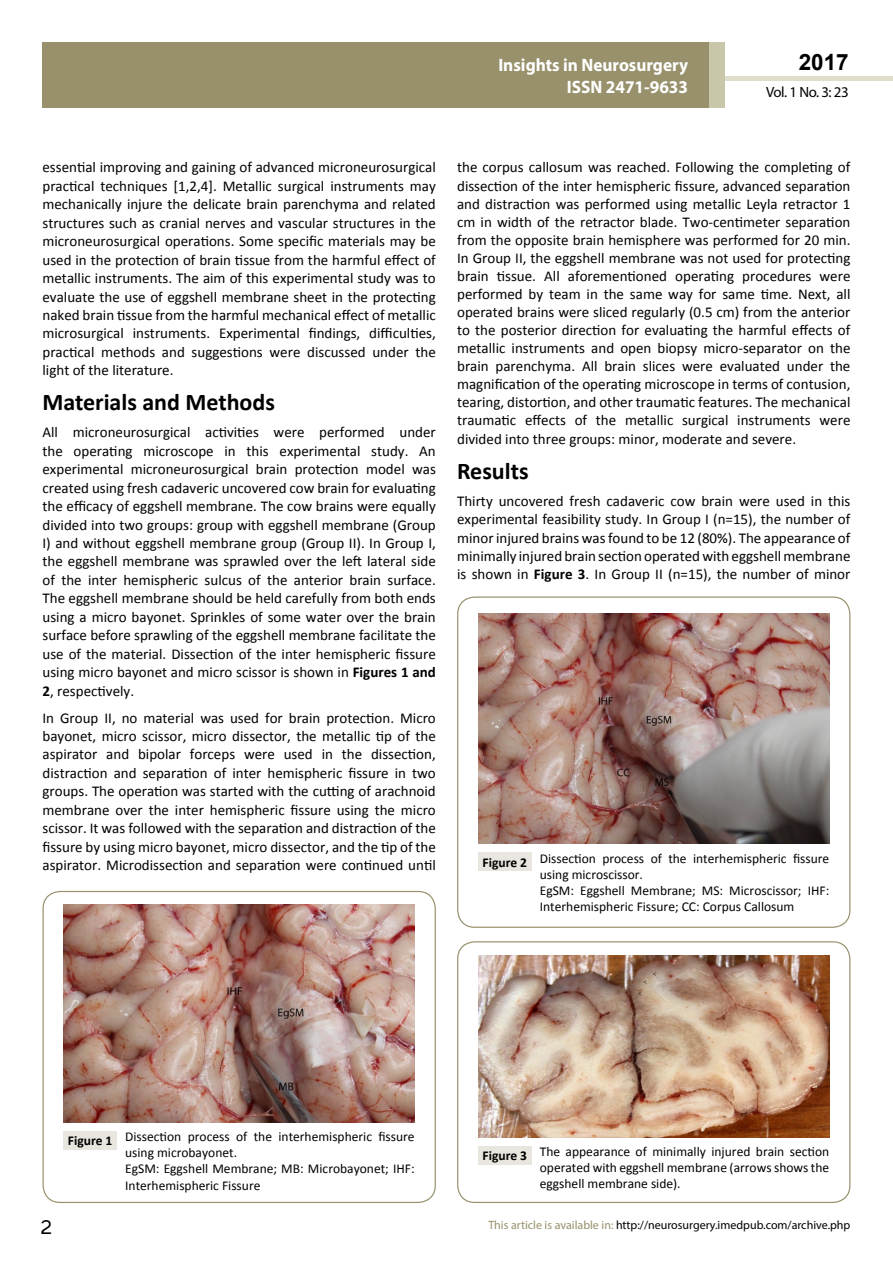
<style>
.page{position:relative;width:893px;height:1263px;background:#fff}
.page>*{position:absolute;margin:0;border:0;box-sizing:border-box;transform-origin:0 0}
.t1{font:25.5px "Tunga";color:#000}
.t2{font:700 24px "Calibri";color:#000}
.t3{font:700 22.5px "Arial";color:#000}
.t4{font:700 18px/21.6px "Myriad Pro";color:#fff;text-align:right;scale:.96 1}
.t5{font:15px/18.5px "Calibri";color:#000;text-align:justify}
.t6{font:14.85px "Myriad Pro";letter-spacing:-.03em;color:#000}
.t7{font:13.5px/16.2px "Calibri";color:#000}
.t8{font:12px "Myriad Pro";color:#000}
.s1{font-weight:700}
.s2{color:#98916c}
</style>
<div class="page">
<div style="left:725px;top:76px;width:168px;height:5px;background:#dfdec9"></div>
<div style="left:43px;top:42px;width:666px;height:66px;background:#98916c"></div>
<div style="left:709px;top:42px;width:16px;height:66px;background:#c9c7a9"></div>
<div style="left:43px;top:891px;width:393px;height:312px;border:1px solid #98916c;border-radius:17px"></div>
<img style="left:64px;top:904px;width:351px;height:218px">
<div style="left:64px;top:1131px;width:53px;height:18px;background:#e9e6df"></div>
<div style="left:457px;top:596px;width:393px;height:332px;border:1px solid #98916c;border-radius:17px"></div>
<img style="left:478px;top:613px;width:351px;height:231px">
<div style="left:478px;top:852px;width:53px;height:19px;background:#e9e6df"></div>
<div style="left:457px;top:941px;width:393px;height:262px;border:1px solid #98916c;border-radius:17px"></div>
<img style="left:478px;top:956px;width:351px;height:181px">
<div style="left:478px;top:1146px;width:53px;height:18px;background:#e9e6df"></div>
<p class="t4" style="left:517px;top:53px;width:198px">ARCHIVOS DE MEDICINA<br>ISSN 1698-9465</p>
<h3 class="t3" style="left:799px;top:47px;width:52px">2017</h3>
<p class="t4" style="left:498px;top:54px;width:199px">Insights in Neurosurgery<br>ISSN 2471-9633</p>
<p class="t6" style="left:766px;top:83px;width:84px">Vol. 1 No. 3: 23</p>
<p class="t5" style="left:43px;top:158px;width:395px">essential improving and gaining of advanced microneurosurgical practical techniques [1,2,4]. Metallic surgical instruments may mechanically injure the delicate brain parenchyma and related structures such as cranial nerves and vascular structures in the microneurosurgical operations. Some specific materials may be used in the protection of brain tissue from the harmful effect of metallic instruments. The aim of this experimental study was to evaluate the use of eggshell membrane sheet in the protecting naked brain tissue from the harmful mechanical effect of metallic microsurgical instruments. Experimental findings, difficulties, practical methods and suggestions were discussed under the light of the literature.</p>
<h2 class="t2" style="left:43px;top:387px;width:234px">Materials and Methods</h2>
<p class="t5" style="left:43px;top:423px;width:395px">All microneurosurgical activities were performed under the operating microscope in this experimental study. An experimental microneurosurgical brain protection model was created using fresh cadaveric uncovered cow brain for evaluating the efficacy of eggshell membrane. The cow brains were equally divided into two groups: group with eggshell membrane (Group I) and without eggshell membrane group (Group II). In Group I, the eggshell membrane was sprawled over the left lateral side of the inter hemispheric sulcus of the anterior brain surface.<br>The eggshell membrane should be held carefully from both ends using a micro bayonet. Sprinkles of some water over the brain surface before sprawling of the eggshell membrane facilitate the use of the material. Dissection of the inter hemispheric fissure using micro bayonet and micro scissor is shown in <span class="s1">Figures 1 and 2</span>, respectively.</p>
<p class="t5" style="left:43px;top:708px;width:395px">In Group II, no material was used for brain protection. Micro bayonet, micro scissor, micro dissector, the metallic tip of the aspirator and bipolar forceps were used in the dissection, distraction and separation of inter hemispheric fissure in two groups. The operation was started with the cutting of arachnoid membrane over the inter hemispheric fissure using the micro scissor. It was followed with the separation and distraction of the fissure by using micro bayonet, micro dissector, and the tip of the aspirator. Microdissection and separation were continued until</p>
<p class="t5" style="left:457px;top:158px;width:395px">the corpus callosum was reached. Following the completing of dissection of the inter hemispheric fissure, advanced separation and distraction was performed using metallic Leyla retractor 1 cm in width of the retractor blade. Two-centimeter separation from the opposite brain hemisphere was performed for 20 min.<br>In Group II, the eggshell membrane was not used for protecting brain tissue. All aforementioned operating procedures were performed by team in the same way for same time. Next, all operated brains were sliced regularly (0.5 cm) from the anterior to the posterior direction for evaluating the harmful effects of metallic instruments and open biopsy micro-separator on the brain parenchyma. All brain slices were evaluated under the magnification of the operating microscope in terms of contusion, tearing, distortion, and other traumatic features. The mechanical traumatic effects of the metallic surgical instruments were divided into three groups: minor, moderate and severe.</p>
<h2 class="t2" style="left:457px;top:455px;width:73px">Results</h2>
<p class="t5" style="left:457px;top:491px;width:395px">Thirty uncovered fresh cadaveric cow brain were used in this experimental feasibility study. In Group I (n=15), the number of minor injured brains was found to be 12 (80%). The appearance of minimally injured brain section operated with eggshell membrane is shown in <span class="s1">Figure 3</span>. In Group II (n=15), the number of minor</p>
<p class="t7" style="left:540px;top:850px;width:291px;text-indent:-57px"><span class="s1">Figure 2</span> Dissection process of the interhemispheric fissure using microscissor.<br>EgSM: Eggshell Membrane; MS: Microscissor; IHF:<br>Interhemispheric Fissure; CC: Corpus Callosum</p>
<p class="t7" style="left:125px;top:1128px;width:291px;text-indent:-57px"><span class="s1">Figure 1</span> Dissection process of the interhemispheric fissure using microbayonet.<br>EgSM: Eggshell Membrane; MB: Microbayonet; IHF:<br>Interhemispheric Fissure</p>
<p class="t7" style="left:540px;top:1143px;width:291px;text-align:justify;text-indent:-57px"><span class="s1">Figure 3</span> The appearance of minimally injured brain section operated with eggshell membrane (arrows shows the eggshell membrane side).</p>
<h1 class="t1" style="left:41px;top:1210px;width:13px">2</h1>
<p class="t8" style="left:488px;top:1218px;width:364px"><span class="s2">This article is available in:</span> http://neurosurgery.imedpub.com/archive.php</p>
</div>
